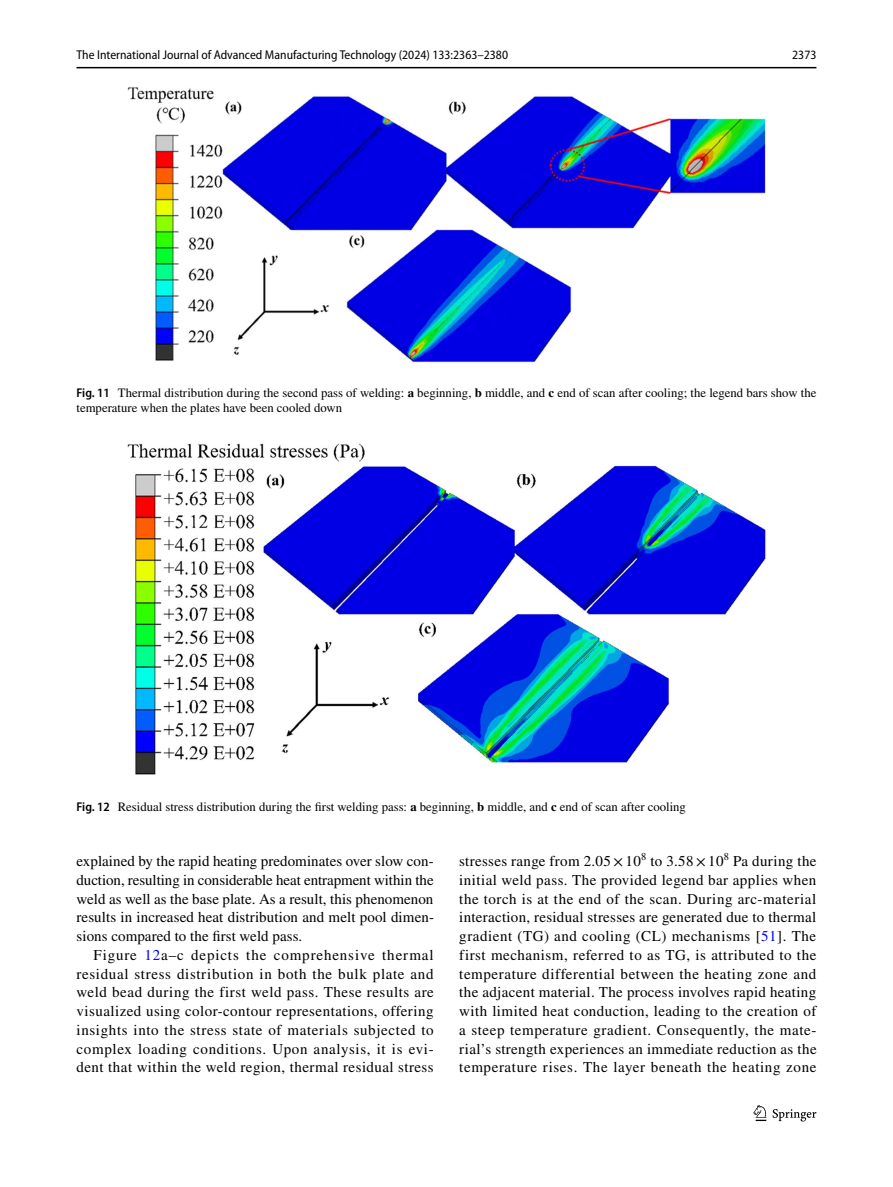
<style>
.page{position:relative;width:893px;height:1187px;background:#fff}
.page>*{position:absolute;margin:0;border:0;box-sizing:border-box;transform-origin:0 0}
.t1{font:15px/18.8px "STIX";letter-spacing:.03em;color:#000;text-align:justify}
.t2{font:12.75px/15px "STIX";color:#000}
.t3{font:semi-condensed 12.75px "Myriad Pro";color:#000}
.s1{font-family:"Myriad Pro";font-weight:600;font-stretch:semi-condensed}
.s2{font-weight:700}
.s3{color:#00f}
</style>
<div class="page">
<hr style="left:77px;top:67px;width:739px;height:1px;background:#000">
<svg style="left:753px;top:1105px;width:13px;height:15px"></svg>
<svg style="left:773px;top:1109px;width:43px;height:12px"></svg>
<img style="left:128px;top:87px;width:637px;height:275px">
<img style="left:128px;top:443px;width:637px;height:332px">
<p class="t3" style="left:77px;top:48px;width:433px">The International Journal of Advanced Manufacturing Technology (2024) 133:2363–2380</p>
<p class="t3" style="left:792px;top:48px;width:26px">2373</p>
<p class="t2" style="left:77px;top:386px;width:741px"><span class="s1">Fig. 11</span> Thermal distribution during the second pass of welding: <span class="s2">a</span> beginning, <span class="s2">b</span> middle, and <span class="s2">c</span> end of scan after cooling; the legend bars show the temperature when the plates have been cooled down</p>
<p class="t2" style="left:77px;top:799px;width:611px"><span class="s1">Fig. 12</span> Residual stress distribution during the first welding pass: <span class="s2">a</span> beginning, <span class="s2">b</span> middle, and <span class="s2">c</span> end of scan after cooling</p>
<p class="t1" style="left:77px;top:852px;width:359px">explained by the rapid heating predominates over slow con&shy;duction, resulting in considerable heat entrapment within the weld as well as the base plate. As a result, this phenomenon results in increased heat distribution and melt pool dimen&shy;sions compared to the first weld pass.</p>
<p class="t1" style="left:77px;top:946px;width:359px;text-indent:17px">Figure <span class="s3">12</span>a–c depicts the comprehensive thermal residual stress distribution in both the bulk plate and weld bead during the first weld pass. These results are visualized using color-contour representations, offering insights into the stress state of materials subjected to complex loading conditions. Upon analysis, it is evi&shy;dent that within the weld region, thermal residual stress</p>
<p class="t1" style="left:459px;top:852px;width:359px">stresses range from 2.05 × -10<sup>8</sup> to 3.58 × -10<sup>8</sup> Pa during the initial weld pass. The provided legend bar applies when the torch is at the end of the scan. During arc-material interaction, residual stresses are generated due to thermal gradient (TG) and cooling (CL) mechanisms [<span class="s3">51</span>]. The first mechanism, referred to as TG, is attributed to the temperature differential between the heating zone and the adjacent material. The process involves rapid heating with limited heat conduction, leading to the creation of a steep temperature gradient. Consequently, the mate&shy;rial’s strength experiences an immediate reduction as the temperature rises. The layer beneath the heating zone</p>
</div>
